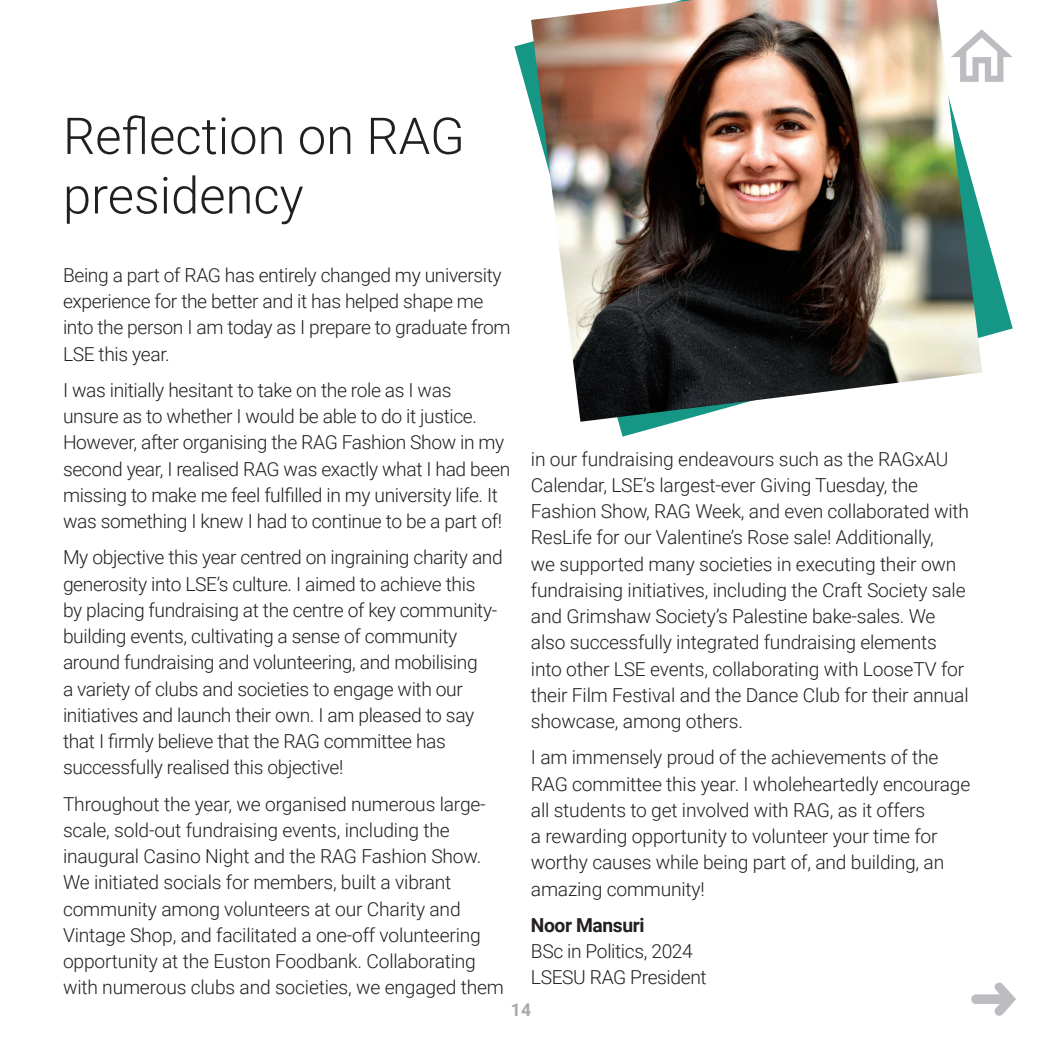
<style>
.page{position:relative;width:1042px;height:1042px;background:#fff}
.page>*{position:absolute;margin:0;border:0;box-sizing:border-box;transform-origin:0 0}
.SectionHeaders{font:300 50.75px/59.5px "Roboto";color:#231f20}
.t1{font:300 19.25px/26.2px "Roboto";letter-spacing:-.01em;color:#231f20}
.t2{font:700 17.5px "Roboto";color:#a8a9ad}
.s1{font-weight:700}
</style>
<div class="page">
<svg style="left:514px;top:42px;width:498px;height:395px"></svg>
<img style="left:531px;top:0;width:451px;height:422px">
<svg style="left:951px;top:29px;width:61px;height:53px"></svg>
<p class="SectionHeaders" style="left:63px;top:104px;width:403px">Reflection on RAG presidency</p>
<p class="t1" style="left:63px;top:261px;width:449px">Being a part of RAG has entirely changed my university experience for the better and it has helped shape me into the person I am today as I prepare to graduate from LSE this year.</p>
<p class="t1" style="left:63px;top:376px;width:449px">I was initially hesitant to take on the role as I was unsure as to whether I would be able to do it justice.<br>However, after organising the RAG Fashion Show in my second year, I realised RAG was exactly what I had been missing to make me feel fulfilled in my university life. It was something I knew I had to continue to be a part of!</p>
<p class="t1" style="left:63px;top:543px;width:441px">My objective this year centred on ingraining charity and generosity into LSE’s culture. I aimed to achieve this<br>by placing fundraising at the centre of key community&shy;building events, cultivating a sense of community around fundraising and volunteering, and mobilising<br>a variety of clubs and societies to engage with our initiatives and launch their own. I am pleased to say that I firmly believe that the RAG committee has successfully realised this objective!</p>
<p class="t1" style="left:63px;top:790px;width:442px">Throughout the year, we organised numerous large&shy;scale, sold-out fundraising events, including the inaugural Casino Night and the RAG Fashion Show.<br>We initiated socials for members, built a vibrant community among volunteers at our Charity and Vintage Shop, and facilitated a one-off volunteering opportunity at the Euston Foodbank. Collaborating with numerous clubs and societies, we engaged them</p>
<p class="t1" style="left:531px;top:445px;width:440px">in our fundraising endeavours such as the RAGxAU Calendar, LSE’s largest-ever Giving Tuesday, the Fashion Show, RAG Week, and even collaborated with ResLife for our Valentine’s Rose sale! Additionally,<br>we supported many societies in executing their own fundraising initiatives, including the Craft Society sale and Grimshaw Society’s Palestine bake-sales. We also successfully integrated fundraising elements into other LSE events, collaborating with LooseTV for their Film Festival and the Dance Club for their annual showcase, among others.</p>
<p class="t1" style="left:531px;top:744px;width:441px">I am immensely proud of the achievements of the RAG committee this year. I wholeheartedly encourage all students to get involved with RAG, as it offers<br>a rewarding opportunity to volunteer your time for worthy causes while being part of, and building, an amazing community!</p>
<p class="t1" style="left:531px;top:911px;width:177px"><span class="s1">Noor Mansuri<br></span>BSc in Politics, 2024<br>LSESU RAG President</p>
<p class="t2" style="left:511px;top:997px;width:22px">14</p>
</div>
